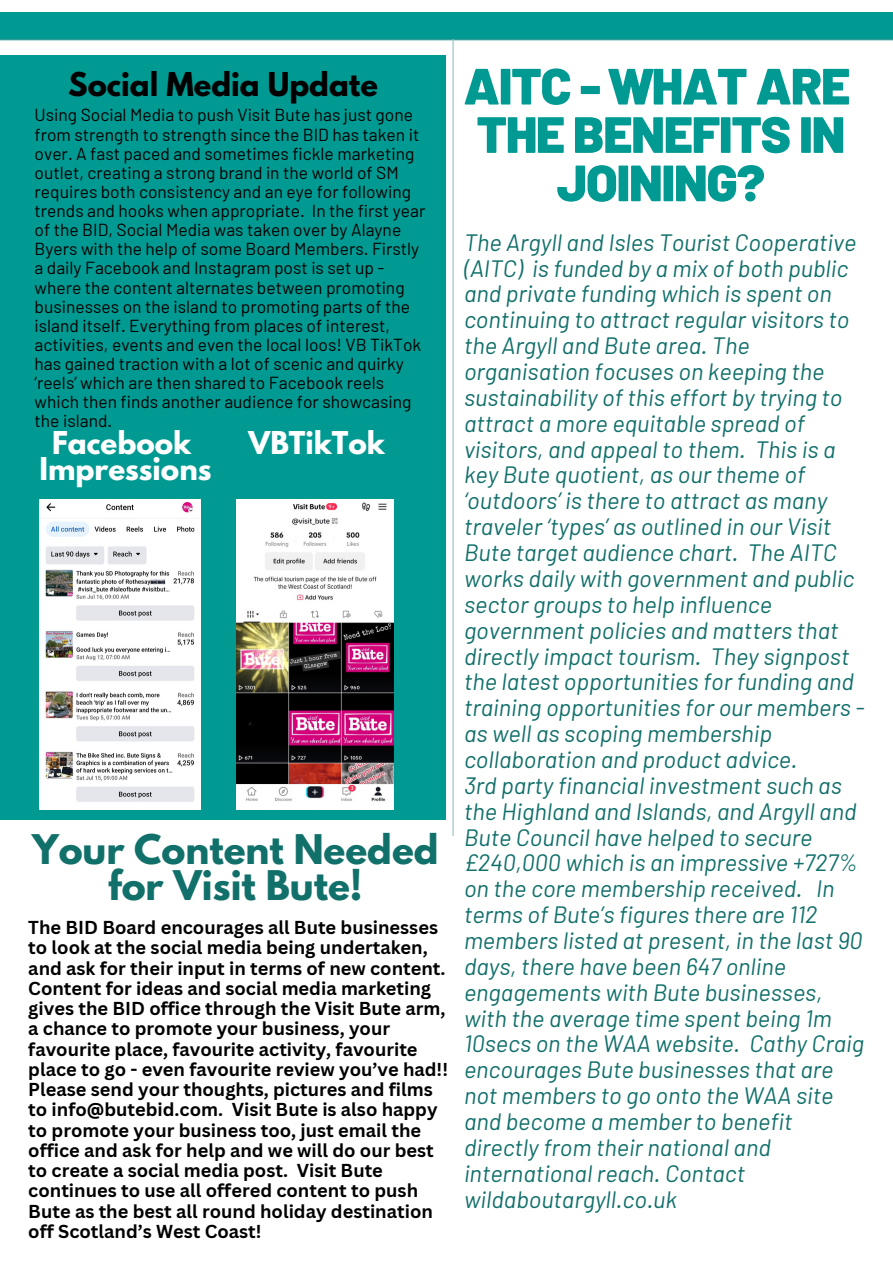
<style>
.page{position:relative;width:893px;height:1264px;background:#fff}
.page>*{position:absolute;margin:0;border:0;box-sizing:border-box;transform-origin:0 0}
.t1{font:900 51px/48.3px "Barlow";letter-spacing:-.02em;color:#009a92;text-align:center}
.t2{font:700 36.15px/36px "League Spartan";color:#12706a;text-align:center}
.t3{font:700 29.1px "League Spartan";color:#000}
.t4{font:700 27.75px "League Spartan";color:#fff}
.t5{font:italic 23.7px/25.8px "Barlow";color:#12706a}
.t6{font:700 18.15px/20.2px "Canva Sans";color:#000}
.t7{font:17.4px/19px "Barlow";color:#000}
</style>
<div class="page">
<div style="left:0;top:12px;width:892px;height:27px;background:#009a92"></div>
<hr style="left:0;top:39px;width:892px;height:1px;background:#108c85">
<div style="left:0;top:55px;width:446px;height:764px;background:#009a92"></div>
<hr style="left:452px;top:39px;width:1px;height:796px;background:#93c1bf">
<img style="left:39px;top:500px;width:161px;height:309px">
<img style="left:236px;top:500px;width:157px;height:309px">
<p class="t3" style="left:68px;top:70px;width:311px">Social Media Update</p>
<p class="t7" style="left:35px;top:105px;width:392px">Using Social Media to push Visit Bute has just gone from strength to strength since the BID has taken it over. A fast paced and sometimes fickle marketing outlet, creating a strong brand in the world of SM requires both consistency and an eye for following trends and hooks when appropriate. In the first year of the BID, Social Media was taken over by Alayne Byers with the help of some Board Members. Firstly a daily Facebook and Instagram post is set up - where the content alternates between promoting businesses on the island to promoting parts of the island itself. Everything from places of interest, activities, events and even the local loos! VB TikTok has gained traction with a lot of scenic and quirky ‘reels’ which are then shared to Facebook reels which then finds another audience for showcasing the island.</p>
<p class="t4" style="left:52px;top:429px;width:140px">Facebook</p>
<p class="t4" style="left:39px;top:455px;width:173px">Impressions</p>
<p class="t4" style="left:248px;top:429px;width:138px">VBTikTok</p>
<p class="t2" style="left:32px;top:836px;width:408px">Your Content Needed for Visit Bute!</p>
<p class="t6" style="left:28px;top:917px;width:421px">The BID Board encourages all Bute businesses to look at the social media being undertaken, and ask for their input in terms of new content.<br>Content for ideas and social media marketing gives the BID office through the Visit Bute arm, a chance to promote your business, your favourite place, favourite activity, favourite place to go - even favourite review you’ve had!!<br>Please send your thoughts, pictures and films to info@butebid.com. Visit Bute is also happy to promote your business too, just email the office and ask for help and we will do our best to create a social media post. Visit Bute continues to use all offered content to push Bute as the best all round holiday destination off Scotland’s West Coast!</p>
<p class="t1" style="left:463px;top:60px;width:388px">AITC - WHAT ARE</p>
<p class="t1" style="left:476px;top:108px;width:370px">THE BENEFITS IN<br>JOINING?</p>
<p class="t5" style="left:464px;top:228px;width:402px">The Argyll and Isles Tourist Cooperative (AITC) is funded by a mix of both public and private funding which is spent on continuing to attract regular visitors to the Argyll and Bute area. The organisation focuses on keeping the sustainability of this effort by trying to attract a more equitable spread of visitors, and appeal to them. This is a key Bute quotient, as our theme of ‘outdoors’ is there to attract as many traveler ‘types’ as outlined in our Visit Bute target audience chart. The AITC works daily with government and public sector groups to help influence government policies and matters that directly impact tourism. They signpost the latest opportunities for funding and training opportunities for our members - as well as scoping membership collaboration and product advice.</p>
<p class="t5" style="left:464px;top:771px;width:401px">3rd party financial investment such as the Highland and Islands, and Argyll and Bute Council have helped to secure £240,000 which is an impressive +727% on the core membership received. In terms of Bute’s figures there are 112 members listed at present, in the last 90 days, there have been 647 online engagements with Bute businesses, with the average time spent being 1m 10secs on the WAA website. Cathy Craig encourages Bute businesses that are not members to go onto the WAA site and become a member to benefit directly from their national and international reach. Contact wildaboutargyll.co.uk</p>
</div>
